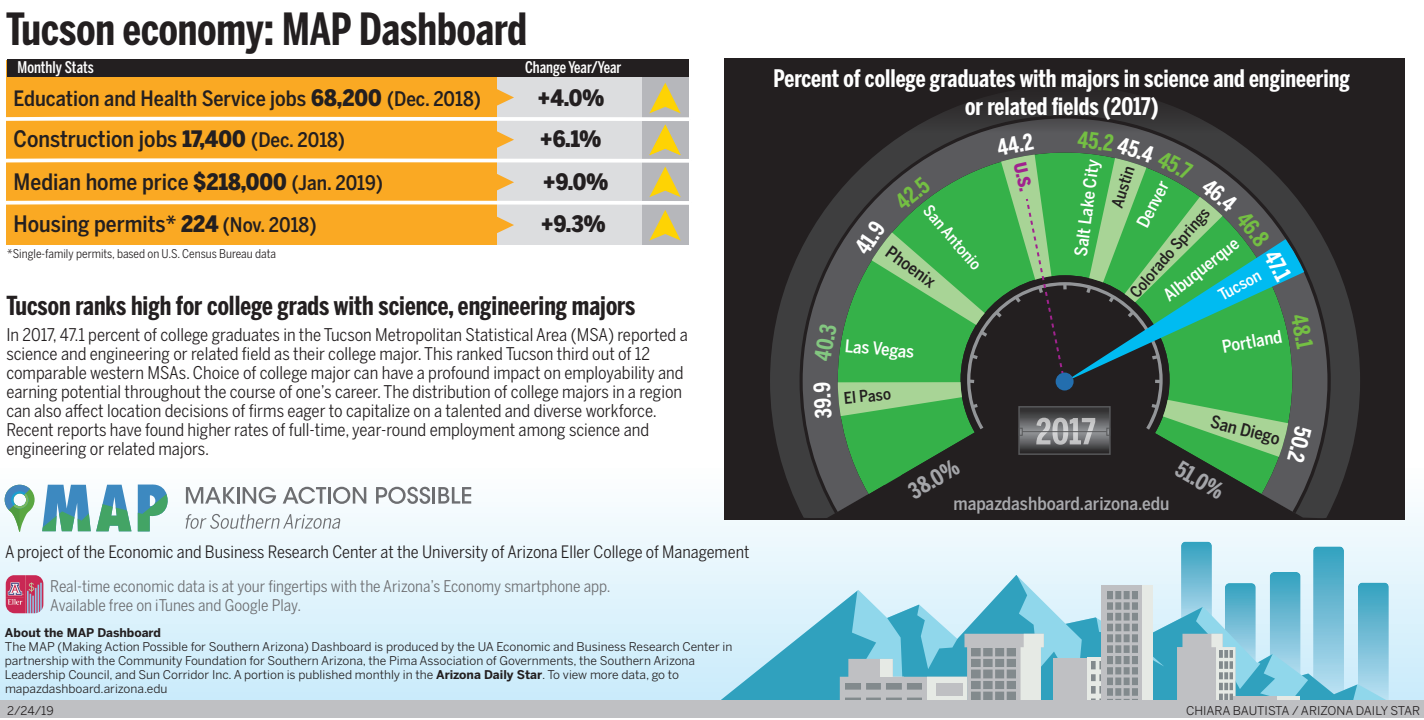
<style>
.page{position:relative;width:1424px;height:720px;background:#fff}
.page>*{position:absolute;margin:0;border:0;box-sizing:border-box;transform-origin:0 0}
.t1{font:700 44px "AZ Benton Sans Comp";color:#231f20}
.t2{font:700 26px "AZ Benton Sans Comp";color:#231f20}
.t3{font:700 24px/28px "AZ Benton Sans Comp";color:#fff;text-align:center}
.t4{font:500 22.4px/42.2px "AZ Benton Sans Cond";color:#231f20}
.t5{font:700 22.4px "AZ Benton Sans Comp";color:#fff}
.t6{font:900 22.4px "AZ Benton Sans Cond";color:#231f20}
.t7{font:700 22.4px "AZ Benton Sans Comp";color:#74bf43}
.t8{font:700 22.4px "AZ Benton Sans Comp";color:#a4a5a9}
.t9{font:700 22.4px "AZ Benton Sans Comp";color:#83c780}
.t10{font:500 21px "AZ Benton Sans Cond";color:#231f20}
.t11{font:500 18px "AZ Benton Sans Cond";color:#a8a9ad}
.t12{font:17.4px/19px "AZ Benton Sans Cond";color:#231f20}
.t13{font:500 17.4px "AZ Benton Sans Cond";color:#fff}
.t14{font:500 17.4px "AZ Benton Sans Cond";color:#231f20}
.t15{font:900 17.4px "AZ Benton Sans Cond";color:#a0238e}
.t16{font:500 17.2px "AZ Benton Sans Cond";color:#fff}
.t17{font:500 17.2px "AZ Benton Sans Cond";color:#231f20}
.t18{font:17px "AZ Benton Sans Cond";color:#231f20}
.t19{font:16px/19.2px "AZ Benton Sans Cond";color:#6d6e71}
.t20{font:500 16px "AZ Benton Sans Comp";color:#fff}
.t21{font:500 16px "AZ Benton Sans Cond";color:#231f20}
.t22{font:500 16px "AZ Benton Sans Cond";color:#fff}
.t23{font:12px/14px "AZ Benton Sans";color:#231f20}
.t24{font:12px "AZ Benton Sans Cond";color:#231f20}
.t25{font:700 12px "AZ Benton Sans";color:#231f20}
.s1{font-weight:900;font-size:22.4px}
.s2{font-size:20px}
.s3{font-weight:900}
.s4{font-weight:700}
</style>
<div class="page">
<div style="left:0;top:234px;width:1424px;height:480px;background:linear-gradient(to bottom,#fff,#d5effb)"></div>
<svg style="left:1270px;top:572px;width:31px;height:3px"></svg>
<svg style="left:1313px;top:546px;width:31px;height:29px"></svg>
<svg style="left:716px;top:575px;width:676px;height:125px;background:#a4d6e7"></svg>
<svg style="left:887px;top:575px;width:471px;height:125px;background:#9ad3e4"></svg>
<div style="left:1053px;top:658px;width:52px;height:45px;background:#bfc0c3"></div>
<div style="left:1087px;top:658px;width:18px;height:45px;background:#e6eae5"></div>
<div style="left:1102px;top:586px;width:51px;height:120px;background:#bfc0c3"></div>
<div style="left:1231px;top:697px;width:68px;height:13px;background:#bfc0c3"></div>
<div style="left:1277px;top:697px;width:22px;height:13px;background:#e6eae5"></div>
<svg style="left:716px;top:587px;width:328px;height:113px;background:#94c8d7"></svg>
<svg style="left:1090px;top:589px;width:48px;height:111px"></svg>
<svg style="left:1177px;top:542px;width:79px;height:158px;background:#9dcad8"></svg>
<div style="left:1142px;top:586px;width:11px;height:120px;background:#e6eae5"></div>
<div style="left:0;top:700px;width:1424px;height:18px;background:#bfc0c3"></div>
<div style="left:403px;top:60px;width:268px;height:185px;background:#dcdddf"></div>
<div style="left:642px;top:72px;width:47px;height:173px;background:#b6b7bb"></div>
<div style="left:6px;top:60px;width:491px;height:185px;background:#faa923"></div>
<svg style="left:0;top:83px;width:692px;height:158px"></svg>
<div style="left:7px;top:59px;width:682px;height:18px;background:#231f20"></div>
<svg style="left:186px;top:487px;width:90px;height:17px"></svg>
<svg style="left:283px;top:487px;width:43px;height:17px"></svg>
<hr style="left:328px;top:487px;width:3px;height:17px;background:#6d6e71">
<svg style="left:333px;top:487px;width:33px;height:17px"></svg>
<svg style="left:376px;top:487px;width:95px;height:17px"></svg>
<svg style="left:186px;top:514px;width:154px;height:15px"></svg>
<svg style="left:42px;top:485px;width:89px;height:46px"></svg>
<svg style="left:138px;top:483px;width:30px;height:48px"></svg>
<svg style="left:5px;top:485px;width:30px;height:48px"></svg>
<img style="left:6px;top:575px;width:38px;height:38px">
<div style="left:724px;top:58px;width:680px;height:462px;background:#231f20"></div>
<svg style="left:770px;top:252px;width:590px;height:266px;fill:#3e3e3f"></svg>
<svg style="left:803px;top:132px;width:524px;height:380px"></svg>
<svg style="left:838px;top:458px;width:454px;height:36px"></svg>
<svg style="left:838px;top:153px;width:466px;height:305px"></svg>
<svg style="left:907px;top:99px;width:316px;height:33px;fill:#323031"></svg>
<h1 class="t1" style="left:6px;top:12px;width:522px">Tucson economy: MAP Dashboard</h1>
<p class="t20" style="left:18px;top:61px;width:78px">Monthly Stats</p>
<p class="t20" style="left:525px;top:61px;width:98px">Change Year/Year</p>
<p class="t10" style="left:14px;top:90px;width:469px">Education and Health Service jobs <span class="s1">68,200</span> <span class="s2">(Dec. 2018)</span></p>
<p class="t4" style="left:14px;top:119px;width:333px">Construction jobs <span class="s3">17,400</span> <span class="s2">(Dec. 2018)</span></p>
<p class="t4" style="left:14px;top:162px;width:371px">Median home price <span class="s3">$218,000</span> <span class="s2">(Jan. 2019)<br></span>Housing permits* <span class="s3">224</span> <span class="s2">(Nov. 2018)</span></p>
<p class="t24" style="left:7px;top:249px;width:270px">*Single-family permits, based on U.S. Census Bureau data</p>
<p class="t6" style="left:537px;top:88px;width:68px">+4.0%</p>
<p class="t6" style="left:540px;top:128px;width:63px">+6.1%</p>
<p class="t6" style="left:543px;top:171px;width:67px">+9.0%</p>
<p class="t6" style="left:541px;top:214px;width:66px">+9.3%</p>
<h2 class="t2" style="left:6px;top:295px;width:631px">Tucson ranks high for college grads with science, engineering majors</h2>
<p class="t12" style="left:6px;top:327px;width:683px">In 2017, 47.1 percent of college graduates in the Tucson Metropolitan Statistical Area (MSA) reported a science and engineering or related field as their college major. This ranked Tucson third out of 12 comparable western MSAs. Choice of college major can have a profound impact on employability and earning potential throughout the course of one’s career. The distribution of college majors in a region can also affect location decisions of firms eager to capitalize on a talented and diverse workforce.<br>Recent reports have found higher rates of full-time, year-round employment among science and engineering or related majors.</p>
<p class="t18" style="left:5px;top:545px;width:746px">A project of the Economic and Business Research Center at the University of Arizona Eller College of Management</p>
<p class="t19" style="left:50px;top:578px;width:562px">Real-time economic data is at your fingertips with the Arizona’s Economy smartphone app.<br>Available free on iTunes and Google Play.</p>
<p class="t25" style="left:5px;top:627px;width:157px">About the MAP Dashboard</p>
<p class="t23" style="left:5px;top:640px;width:729px">The MAP (Making Action Possible for Southern Arizona) Dashboard is produced by the UA Economic and Business Research Center in partnership with the Community Foundation for Southern Arizona, the Pima Association of Governments, the Southern Arizona Leadership Council, and Sun Corridor Inc. A portion is published monthly in the <span class="s4">Arizona Daily Star</span>. To view more data, go to mapazdashboard.arizona.edu</p>
<h3 class="t3" style="left:774px;top:66px;width:578px">Percent of college graduates with majors in science and engineering or related fields (2017)</h3>
<p class="t7" style="left:893px;top:198px;width:38px;rotate:-39deg">42.5</p>
<p class="t22" style="left:931px;top:203px;width:81px;rotate:49deg">San Antonio</p>
<p class="t5" style="left:853px;top:247px;width:36px;rotate:-56deg">41.9</p>
<p class="t14" style="left:892px;top:244px;width:58px;rotate:36deg">Phoenix</p>
<p class="t9" style="left:814px;top:359px;width:38px;rotate:-80deg">40.3</p>
<p class="t13" style="left:846px;top:339px;width:71px;rotate:5deg">Las Vegas</p>
<p class="t5" style="left:996px;top:140px;width:38px;rotate:-12deg">44.2</p>
<p class="t15" style="left:1027px;top:161px;width:30px;rotate:77deg">U.S.</p>
<p class="t7" style="left:1079px;top:130px;width:37px;rotate:8deg">45.2</p>
<p class="t5" style="left:1121px;top:136px;width:38px;rotate:18deg">45.4</p>
<p class="t7" style="left:1164px;top:150px;width:36px;rotate:27deg">45.7</p>
<p class="t16" style="left:1074px;top:255px;width:99px;rotate:-83deg">Salt Lake City</p>
<p class="t21" style="left:1110px;top:205px;width:44px;rotate:-72deg">Austin</p>
<p class="t5" style="left:1211px;top:177px;width:38px;rotate:40deg">46.4</p>
<p class="t7" style="left:1249px;top:210px;width:38px;rotate:52deg">46.8</p>
<p class="t5" style="left:1278px;top:248px;width:32px;rotate:61deg">47.1</p>
<p class="t7" style="left:1307px;top:313px;width:36px;rotate:79deg">48.1</p>
<p class="t13" style="left:1135px;top:223px;width:51px;rotate:-63deg">Denver</p>
<p class="t21" style="left:1128px;top:291px;width:115px;rotate:-49deg">Colorado Springs</p>
<p class="t13" style="left:1161px;top:291px;width:92px;rotate:-38deg">Albuquerque</p>
<p class="t22" style="left:1217px;top:291px;width:48px;rotate:-29deg">Tucson</p>
<p class="t13" style="left:1221px;top:340px;width:62px;rotate:-10deg">Portland</p>
<p class="t5" style="left:815px;top:418px;width:37px;rotate:-93deg">39.9</p>
<p class="t21" style="left:843px;top:392px;width:49px;rotate:-6deg">El Paso</p>
<p class="t17" style="left:1213px;top:415px;width:73px;rotate:14deg">San Diego</p>
<p class="t5" style="left:1312px;top:429px;width:37px;rotate:104deg">50.2</p>
<p class="t8" style="left:906px;top:485px;width:56px;rotate:-30deg">38.0%</p>
<p class="t8" style="left:1182px;top:459px;width:53px;rotate:30deg">51.0%</p>
<p class="t11" style="left:953px;top:496px;width:218px">mapazdashboard.arizona.edu</p>
<p class="t23" style="left:7px;top:705px;width:48px">2/24/19</p>
<p class="t23" style="left:1186px;top:705px;width:236px">CHIARA BAUTISTA / ARIZONA DAILY STAR</p>
</div>
